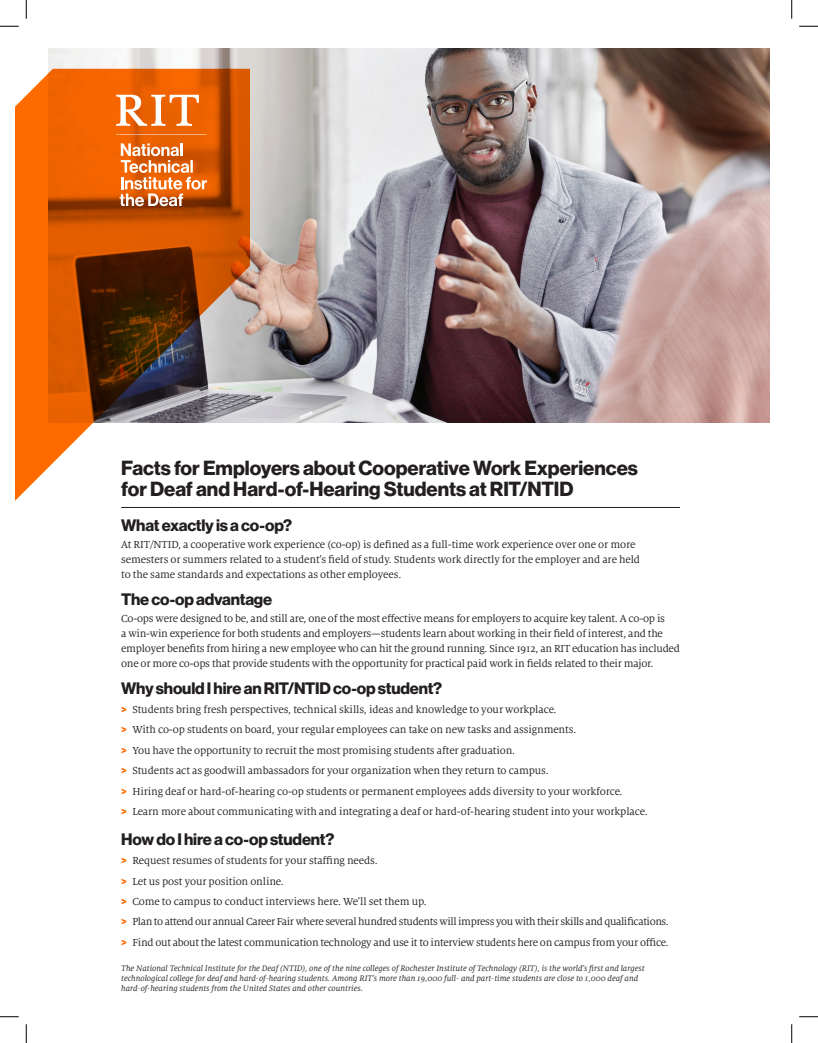
<style>
.page{position:relative;width:818px;height:1043px;background:#fff}
.page>*{position:absolute;margin:0;border:0;box-sizing:border-box;transform-origin:0 0}
.t1{font:20px/21.2px "N Haas Grotesk DS Std 75 Bd";color:#231f20}
.t2{font:16.25px "N Haas Grotesk DS Std 75 Bd";letter-spacing:-.01em;color:#231f20}
.t3{font:11.25px/15px "Milo Serif OT";letter-spacing:-.01em;color:#231f20}
.t4{font:11.25px "Milo Serif OT";letter-spacing:-.035em;color:#231f20}
.t5{font:italic 8.75px/10px "Milo Serif OT";color:#231f20}
.s1{font-family:"N Haas Grotesk DS Std 75 Bd";color:#ff6a00}
</style>
<div class="page">
<hr style="left:121px;top:507px;width:559px;height:1px;background:#231f20">
<img style="left:49px;top:49px;width:720px;height:373px">
<svg style="left:15px;top:69px;width:235px;height:439px"></svg>
<svg style="left:116px;top:95px;width:83px;height:31px"></svg>
<svg style="left:116px;top:134px;width:90px;height:1px"></svg>
<svg style="left:120px;top:143px;width:87px;height:63px"></svg>
<svg style="left:0;top:25px;width:19px;height:2px"></svg>
<svg style="left:799px;top:25px;width:19px;height:2px"></svg>
<svg style="left:0;top:1016px;width:19px;height:1px"></svg>
<svg style="left:799px;top:1016px;width:19px;height:1px"></svg>
<svg style="left:25px;top:0;width:2px;height:19px"></svg>
<svg style="left:25px;top:1024px;width:2px;height:18px"></svg>
<svg style="left:791px;top:0;width:1px;height:19px"></svg>
<svg style="left:791px;top:1024px;width:1px;height:18px"></svg>
<h2 class="t1" style="left:121px;top:457px;width:518px">Facts for Employers about Cooperative Work Experiences for Deaf and Hard-of-Hearing Students at RIT/NTID</h2>
<h2 class="t2" style="left:121px;top:516px;width:172px">What exactly is a co-op?</h2>
<p class="t3" style="left:121px;top:537px;width:520px">At RIT/NTID, a cooperative work experience (co-op) is defined as a full-time work experience over one or more semesters or summers related to a student’s field of study. Students work directly for the employer and are held to the same standards and expectations as other employees.</p>
<h2 class="t2" style="left:121px;top:589px;width:153px">The co-op advantage</h2>
<p class="t3" style="left:121px;top:611px;width:560px">Co-ops were designed to be, and still are, one of the most effective means for employers to acquire key talent. A co-op is<br>a win-win experience for both students and employers—students learn about working in their field of interest, and the employer benefits from hiring a new employee who can hit the ground running. Since 1912, an RIT education has included one or more co-ops that provide students with the opportunity for practical paid work in fields related to their major.</p>
<h2 class="t2" style="left:121px;top:678px;width:322px">Why should I hire an RIT/NTID co-op student?</h2>
<p class="t3" style="left:121px;top:702px;width:437px"><span class="s1">&gt;</span> Students bring fresh perspectives, technical skills, ideas and knowledge to your workplace.</p>
<p class="t3" style="left:121px;top:722px;width:456px"><span class="s1">&gt;</span> With co-op students on board, your regular employees can take on new tasks and assignments.</p>
<p class="t3" style="left:121px;top:743px;width:395px"><span class="s1">&gt;</span> You have the opportunity to recruit the most promising students after graduation.</p>
<p class="t3" style="left:121px;top:763px;width:429px"><span class="s1">&gt;</span> Students act as goodwill ambassadors for your organization when they return to campus.</p>
<p class="t3" style="left:121px;top:784px;width:503px"><span class="s1">&gt;</span> Hiring deaf or hard-of-hearing co-op students or permanent employees adds diversity to your workforce.</p>
<p class="t3" style="left:121px;top:804px;width:528px"><span class="s1">&gt;</span> Learn more about communicating with and integrating a deaf or hard-of-hearing student into your workplace.</p>
<h2 class="t2" style="left:121px;top:829px;width:215px">How do I hire a co-op student?</h2>
<p class="t3" style="left:121px;top:853px;width:258px"><span class="s1">&gt;</span> Request resumes of students for your staffing needs.</p>
<p class="t3" style="left:121px;top:873px;width:164px"><span class="s1">&gt;</span> Let us post your position online.</p>
<p class="t3" style="left:121px;top:894px;width:307px"><span class="s1">&gt;</span> Come to campus to conduct interviews here. We’ll set them up.</p>
<p class="t4" style="left:121px;top:916px;width:549px"><span class="s1">&gt;</span> Plan to attend our annual Career Fair where several hundred students will impress you with their skills and qualifications.</p>
<p class="t3" style="left:121px;top:935px;width:549px"><span class="s1">&gt;</span> Find out about the latest communication technology and use it to interview students here on campus from your office.</p>
<p class="t5" style="left:121px;top:963px;width:525px">The National Technical Institute for the Deaf (NTID), one of the nine colleges of Rochester Institute of Technology (RIT), is the world’s first and largest technological college for deaf and hard-of-hearing students. Among RIT’s more than 19,000 full- and part-time students are close to 1,000 deaf and hard-of-hearing students from the United States and other countries.</p>
</div>
